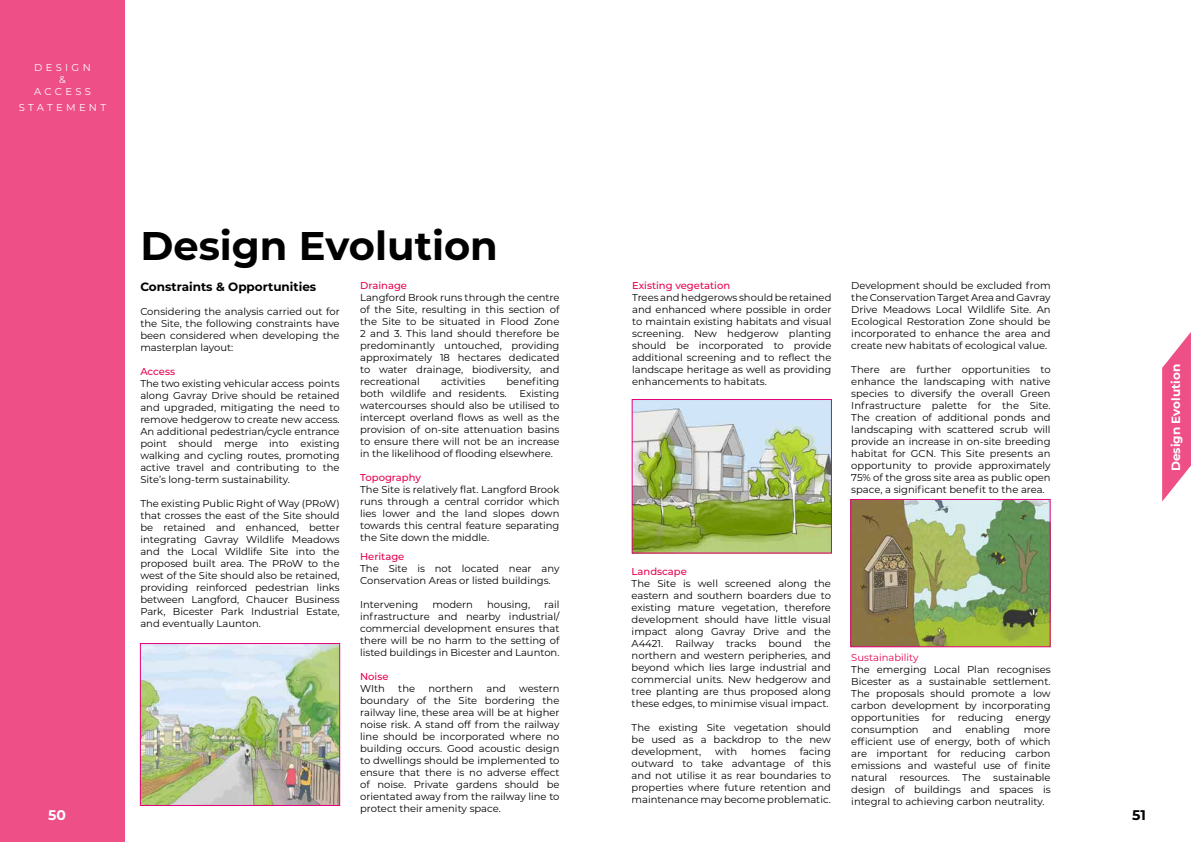
<style>
.page{position:relative;width:1191px;height:842px;background:#fff}
.page>*{position:absolute;margin:0;border:0;box-sizing:border-box;transform-origin:0 0}
.t1{font:700 40px "Montserrat";color:#000}
.t2{font:700 14px "Montserrat";color:#fff}
.t3{font:700 14px "Montserrat";color:#020203}
.t4{font:700 12px "Montserrat";color:#000}
.t5{font:700 12px "Montserrat";color:#fff}
.t6{font:10px/12px "Montserrat";color:#020203;text-align:justify}
.t7{font:10px/12px "Montserrat";color:#000;text-align:justify}
.t8{font:500 10px "Montserrat";color:#e60352}
.t9{font:10px/12px "Montserrat";letter-spacing:.33em;color:#fff;text-align:center}
.t10{font:10px "Montserrat";color:#e60352}
.s1{color:#000}
</style>
<div class="page">
<div style="left:0;top:0;width:125px;height:842px;background:#ed4f86"></div>
<img style="left:142px;top:645px;width:196px;height:159px">
<div style="left:140px;top:643px;width:200px;height:163px;border:1px solid #e6007d"></div>
<svg style="left:1162px;top:332px;width:29px;height:169px"></svg>
<img style="left:633px;top:401px;width:197px;height:150px">
<div style="left:631px;top:399px;width:201px;height:154px;border:1px solid #e6007d"></div>
<img style="left:852px;top:501px;width:196px;height:144px">
<div style="left:850px;top:499px;width:200px;height:148px;border:1px solid #e6007d"></div>
<p class="t9" style="left:34px;top:61px;width:58px">DESIGN &amp;<br>ACCESS</p>
<p class="t9" style="left:19px;top:101px;width:89px">STATEMENT</p>
<h2 class="t2" style="left:48px;top:804px;width:19px">50</h2>
<h1 class="t1" style="left:140px;top:217px;width:359px">Design Evolution</h1>
<p class="t4" style="left:140px;top:278px;width:177px">Constraints &amp; Opportunities</p>
<p class="t6" style="left:140px;top:305px;width:201px">Considering the analysis carried out for the Site, the following constraints have been considered when developing the masterplan layout:</p>
<p class="t8" style="left:140px;top:364px;width:36px">Access</p>
<p class="t6" style="left:140px;top:377px;width:201px">The two existing vehicular access points along Gavray Drive should be retained and upgraded, mitigating the need to remove hedgerow to create new access.<br>An additional pedestrian/cycle entrance point should merge into existing walking and cycling routes, promoting active travel and contributing to the Site’s long-term sustainability.</p>
<p class="t6" style="left:140px;top:497px;width:201px">The existing Public Right of Way (PRoW) that crosses the east of the Site should be retained and enhanced, better integrating Gavray Wildlife Meadows and the Local Wildlife Site into the proposed built area. The PRoW to the west of the Site should also be retained, providing reinforced pedestrian links between Langford, Chaucer Business Park, Bicester Park Industrial Estate, and eventually Launton.</p>
<p class="t8" style="left:360px;top:278px;width:48px">Drainage</p>
<p class="t6" style="left:360px;top:291px;width:201px">Langford Brook runs through the centre of the Site, resulting in this section of the Site to be situated in Flood Zone 2 and 3. This land should therefore be predominantly untouched, providing approximately 18 hectares dedicated to water drainage, biodiversity, and recreational</p>
<p class="t6" style="left:360px;top:375px;width:201px;text-indent:146px">benefiting both wildlife and residents.</p>
<p class="t6" style="left:441px;top:375px;width:46px">activities</p>
<p class="t6" style="left:360px;top:387px;width:201px;text-indent:159px">Existing watercourses should also be utilised to intercept overland flows as well as the provision of on-site attenuation basins to ensure there will not be an increase in the likelihood of flooding elsewhere.</p>
<p class="t8" style="left:360px;top:470px;width:62px">Topography</p>
<p class="t6" style="left:360px;top:483px;width:201px">The Site is relatively flat. Langford Brook runs through a central corridor which lies lower and the land slopes down towards this central feature separating the Site down the middle.</p>
<p class="t8" style="left:360px;top:550px;width:46px">Heritage</p>
<p class="t6" style="left:360px;top:562px;width:201px">The Site is not located near any<br>Conservation Areas or listed buildings.</p>
<p class="t6" style="left:360px;top:598px;width:60px">Intervening</p>
<p class="t6" style="left:432px;top:598px;width:42px">modern</p>
<p class="t6" style="left:487px;top:598px;width:45px">housing,</p>
<p class="t6" style="left:360px;top:598px;width:201px;text-indent:184px">rail infrastructure and nearby industrial/ commercial development ensures that there will be no harm to the setting of listed buildings in Bicester and Launton.</p>
<p class="t8" style="left:360px;top:670px;width:30px">Noise</p>
<p class="t7" style="left:360px;top:682px;width:26px">WIth</p>
<p class="t7" style="left:398px;top:682px;width:18px">the</p>
<p class="t7" style="left:428px;top:682px;width:46px">northern</p>
<p class="t7" style="left:486px;top:682px;width:21px">and</p>
<p class="t7" style="left:360px;top:682px;width:201px;text-indent:159px">western boundary of the Site bordering the railway line, these area will be at higher noise risk. A stand off from the railway line should be incorporated where no building occurs. Good acoustic design to dwellings should be implemented to ensure that there is no adverse effect of noise. Private gardens should be orientated away from the railway line to protect their amenity space.</p>
<p class="t8" style="left:632px;top:278px;width:100px">Existing vegetation</p>
<p class="t6" style="left:632px;top:291px;width:201px">Trees and hedgerows should be retained and enhanced where possible in order to maintain existing habitats and visual screening. New hedgerow planting should be incorporated to provide additional screening and to reflect the landscape heritage as well as providing enhancements to habitats.</p>
<p class="t6" style="left:851px;top:279px;width:201px">Development should be excluded from the Conservation Target Area and Gavray Drive Meadows Local Wildlife Site. An Ecological Restoration Zone should be incorporated to enhance the area and create new habitats of ecological value.</p>
<p class="t6" style="left:851px;top:363px;width:201px">There are further opportunities to enhance the landscaping with native species to diversify the overall Green Infrastructure palette for the Site.<br>The creatio<span class="s1">n of additional ponds and landscaping with scattered scrub will provide an increase in on-site breeding habitat for GCN. This Site presents an opportunity to provide approximately 75% of the gr</span>oss site area as public open space, a significant benefit to the area.</p>
<p class="t8" style="left:631px;top:564px;width:57px">Landscape</p>
<p class="t6" style="left:631px;top:577px;width:201px">The Site is well screened along the eastern and southern boarders due to existing mature vegetation, therefore development should have little visual impact along Gavray Drive and the A4421. Railway tracks bound the northern and western peripheries, and beyond which lies large industrial and commercial units. New hedgerow and tree planting are thus proposed along these edges, to minimise visual impact.</p>
<p class="t6" style="left:631px;top:721px;width:201px">The existing Site vegetation should be used as a backdrop to the new development,</p>
<p class="t6" style="left:631px;top:745px;width:201px;text-indent:168px">facing outward to take advantage of this and not utilise it as rear boundaries to properties where future retention and maintenance may become problematic.</p>
<p class="t6" style="left:715px;top:745px;width:24px">with</p>
<p class="t6" style="left:751px;top:745px;width:36px">homes</p>
<p class="t10" style="left:851px;top:650px;width:69px">Sustainability</p>
<p class="t7" style="left:851px;top:663px;width:201px">The emerging Local Plan recognises Bicester as a sustainable settlement.<br>The proposals should promote a low carbon development by incorporating opportunities for reducing energy consumption</p>
<p class="t7" style="left:932px;top:723px;width:21px">and</p>
<p class="t7" style="left:965px;top:723px;width:46px">enabling</p>
<p class="t7" style="left:851px;top:723px;width:201px;text-indent:172px">more efficient use of energy, both of which are important for reducing carbon emissions and wasteful use of finite natural resources. The sustainable design of buildings and spaces is integral to achieving carbon neutrality.</p>
<p class="t5" style="left:1167px;top:471px;width:109px;rotate:-90deg">Design Evolution</p>
<h2 class="t3" style="left:1132px;top:805px;width:15px">51</h2>
</div>
